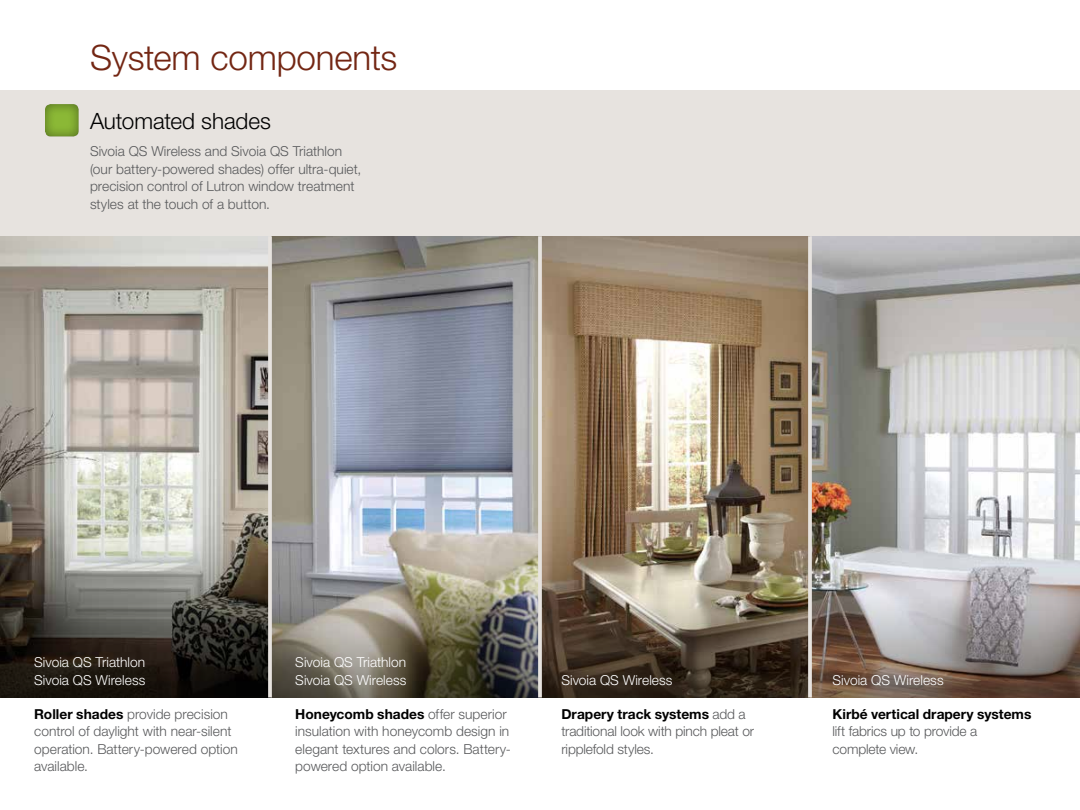
<style>
.page{position:relative;width:1080px;height:810px;background:#fff}
.page>*{position:absolute;margin:0;border:0;box-sizing:border-box;transform-origin:0 0}
.t1{font:300 35px "Helvetica Neue LT Std";letter-spacing:-.005em;color:#732613}
.t2{font:300 22.5px "Helvetica Neue LT Std";letter-spacing:-.005em;color:#000}
.t3{font:300 13.75px/17.5px "Helvetica Neue LT Std";color:#58595b}
.t4{font:300 13.75px/17.5px "Helvetica Neue LT Std";letter-spacing:.005em;color:#fff}
.t5{font:700 13.75px "Helvetica Neue LT Std";color:#000}
.s1{font-weight:700;color:#000}
</style>
<div class="page">
<div style="left:0;top:90px;width:1080px;height:608px;background:#e7e3df"></div>
<img style="left:0;top:236px;width:1080px;height:360px">
<img style="left:0;top:596px;width:1080px;height:102px">
<hr style="left:538px;top:236px;width:4px;height:462px;background:#e7e3df">
<svg style="left:808px;top:236px;width:4px;height:462px"></svg>
<svg style="left:268px;top:236px;width:4px;height:462px"></svg>
<div style="left:43px;top:104px;width:36px;height:35px;background:#000;opacity:.25"></div>
<h1 class="t1" style="left:90px;top:36px;width:309px">System components</h1>
<h2 class="t2" style="left:90px;top:107px;width:183px">Automated shades</h2>
<p class="t3" style="left:90px;top:142px;width:273px">Sivoia QS Wireless and Sivoia QS Triathlon (our battery-powered shades) offer ultra-quiet, precision control of Lutron window treatment styles at the touch of a button.</p>
<p class="t4" style="left:34px;top:654px;width:113px">Sivoia QS Triathlon<br>Sivoia QS Wireless</p>
<p class="t4" style="left:295px;top:654px;width:113px">Sivoia QS Triathlon<br>Sivoia QS Wireless</p>
<p class="t3" style="left:34px;top:705px;width:205px"><span class="s1">Roller shades</span> provide precision control of daylight with near-silent operation. Battery-powered option available.</p>
<p class="t3" style="left:295px;top:705px;width:217px"><span class="s1">Honeycomb shades</span> offer superior insulation with honeycomb design in elegant textures and colors. Battery&shy;powered option available.</p>
<p class="t4" style="left:561px;top:671px;width:113px">Sivoia QS Wireless</p>
<p class="t4" style="left:832px;top:671px;width:113px">Sivoia QS Wireless</p>
<p class="t5" style="left:832px;top:705px;width:200px">Kirbé vertical drapery systems</p>
<p class="t3" style="left:832px;top:722px;width:146px">lift fabrics up to provide a complete view.</p>
<p class="t3" style="left:561px;top:705px;width:194px"><span class="s1">Drapery track systems</span> add a traditional look with pinch pleat or ripplefold styles.</p>
</div>
